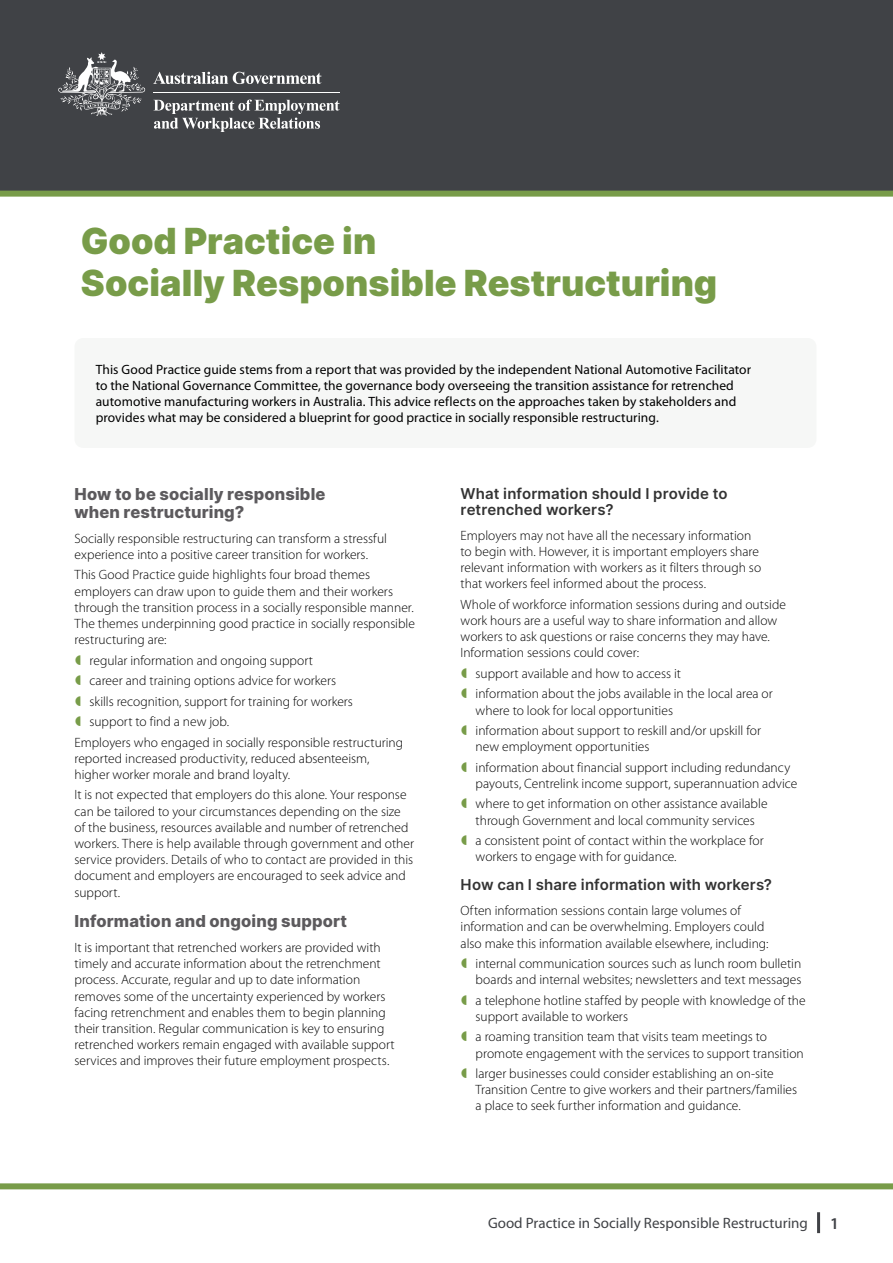
<style>
.page{position:relative;width:893px;height:1263px;background:#fff}
.page>*{position:absolute;margin:0;border:0;box-sizing:border-box;transform-origin:0 0}
.t1{font:900 36px/41.4px "Inter";color:#789c49}
.t2{font:800 16.5px/18px "Inter";letter-spacing:.01em;color:#5c5a5d}
.t3{font:600 16.5px "Myriad Pro";color:#404246}
.t4{font:600 15px/16.5px "Inter";letter-spacing:.01em;color:#333}
.t5{font:15px "Myriad Pro";color:#404246}
.Body_Txt{font:300 13.5px/16.2px "Myriad Pro";color:#000}
.Intro_Text{font:13.5px/16.2px "Myriad Pro";letter-spacing:.005em;color:#000}
</style>
<div class="page">
<div style="left:0;top:0;width:893px;height:191px;background:#404246"></div>
<hr style="left:817px;top:1212px;width:3px;height:21px;background:#404246">
<div style="left:0;top:1183px;width:893px;height:6px;background:#789c49"></div>
<div style="left:0;top:191px;width:893px;height:6px;background:#789c49"></div>
<svg style="left:153px;top:72px;width:168px;height:12px"></svg>
<svg style="left:58px;top:52px;width:87px;height:64px"></svg>
<hr style="left:153px;top:92px;width:186px;height:1px;background:#fff">
<svg style="left:153px;top:100px;width:186px;height:32px"></svg>
<div style="left:75px;top:338px;width:741px;height:110px;background:#f6f7f6;border-radius:9px"></div>
<h1 class="t1" style="left:81px;top:219px;width:638px">Good Practice in<br>Socially Responsible Restructuring</h1>
<p class="Intro_Text" style="left:96px;top:361px;width:657px">This Good Practice guide stems from a report that was provided by the independent National Automotive Facilitator to the National Governance Committee, the governance body overseeing the transition assistance for retrenched automotive manufacturing workers in Australia. This advice reflects on the approaches taken by stakeholders and provides what may be considered a blueprint for good practice in socially responsible restructuring.</p>
<h2 class="t2" style="left:75px;top:484px;width:253px">How to be socially responsible when restructuring?</h2>
<p class="Body_Txt" style="left:75px;top:530px;width:314px">Socially responsible restructuring can transform a stressful experience into a positive career transition for workers.</p>
<p class="Body_Txt" style="left:75px;top:567px;width:342px">This Good Practice guide highlights four broad themes employers can draw upon to guide them and their workers through the transition process in a socially responsible manner.<br>The themes underpinning good practice in socially responsible restructuring are:</p>
<p class="Body_Txt" style="left:90px;top:652px;width:225px">regular information and ongoing support</p>
<p class="Body_Txt" style="left:90px;top:672px;width:248px">career and training options advice for workers</p>
<p class="Body_Txt" style="left:90px;top:693px;width:265px">skills recognition, support for training for workers</p>
<p class="Body_Txt" style="left:90px;top:713px;width:141px">support to find a new job.</p>
<p class="Body_Txt" style="left:75px;top:734px;width:330px">Employers who engaged in socially responsible restructuring reported increased productivity, reduced absenteeism, higher worker morale and brand loyalty.</p>
<p class="Body_Txt" style="left:75px;top:787px;width:341px">It is not expected that employers do this alone. Your response can be tailored to your circumstances depending on the size of the business, resources available and number of retrenched workers. There is help available through government and other service providers. Details of who to contact are provided in this document and employers are encouraged to seek advice and support.</p>
<h2 class="t2" style="left:75px;top:912px;width:274px">Information and ongoing support</h2>
<p class="Body_Txt" style="left:75px;top:939px;width:322px">It is important that retrenched workers are provided with timely and accurate information about the retrenchment process. Accurate, regular and up to date information removes some of the uncertainty experienced by workers facing retrenchment and enables them to begin planning their transition. Regular communication is key to ensuring retrenched workers remain engaged with available support services and improves their future employment prospects.</p>
<h3 class="t4" style="left:461px;top:484px;width:268px">What information should I provide to retrenched workers?</h3>
<p class="Body_Txt" style="left:461px;top:527px;width:302px">Employers may not have all the necessary information to begin with. However, it is important employers share relevant information with workers as it filters through so that workers feel informed about the process.</p>
<p class="Body_Txt" style="left:461px;top:596px;width:327px">Whole of workforce information sessions during and outside work hours are a useful way to share information and allow workers to ask questions or raise concerns they may have.<br>Information sessions could cover:</p>
<p class="Body_Txt" style="left:476px;top:665px;width:207px">support available and how to access it</p>
<p class="Body_Txt" style="left:476px;top:686px;width:299px">information about the jobs available in the local area or where to look for local opportunities</p>
<p class="Body_Txt" style="left:476px;top:722px;width:287px">information about support to reskill and/or upskill for new employment opportunities</p>
<p class="Body_Txt" style="left:476px;top:759px;width:323px">information about financial support including redundancy payouts, Centrelink income support, superannuation advice</p>
<p class="Body_Txt" style="left:476px;top:796px;width:293px">where to get information on other assistance available through Government and local community services</p>
<p class="Body_Txt" style="left:476px;top:832px;width:290px">a consistent point of contact within the workplace for workers to engage with for guidance.</p>
<h3 class="t4" style="left:461px;top:876px;width:313px">How can I share information with workers?</h3>
<p class="Body_Txt" style="left:461px;top:902px;width:309px">Often information sessions contain large volumes of information and can be overwhelming. Employers could also make this information available elsewhere, including:</p>
<p class="Body_Txt" style="left:476px;top:955px;width:327px">internal communication sources such as lunch room bulletin boards and internal websites; newsletters and text messages</p>
<p class="Body_Txt" style="left:476px;top:992px;width:332px">a telephone hotline staffed by people with knowledge of the support available to workers</p>
<p class="Body_Txt" style="left:476px;top:1029px;width:330px">a roaming transition team that visits team meetings to promote engagement with the services to support transition</p>
<p class="Body_Txt" style="left:476px;top:1065px;width:323px">larger businesses could consider establishing an on-site<br>Transition Centre to give workers and their partners/families a place to seek further information and guidance.</p>
<p class="t5" style="left:488px;top:1213px;width:321px">Good Practice in Socially Responsible Restructuring</p>
<p class="t3" style="left:830px;top:1213px;width:10px">1</p>
</div>
